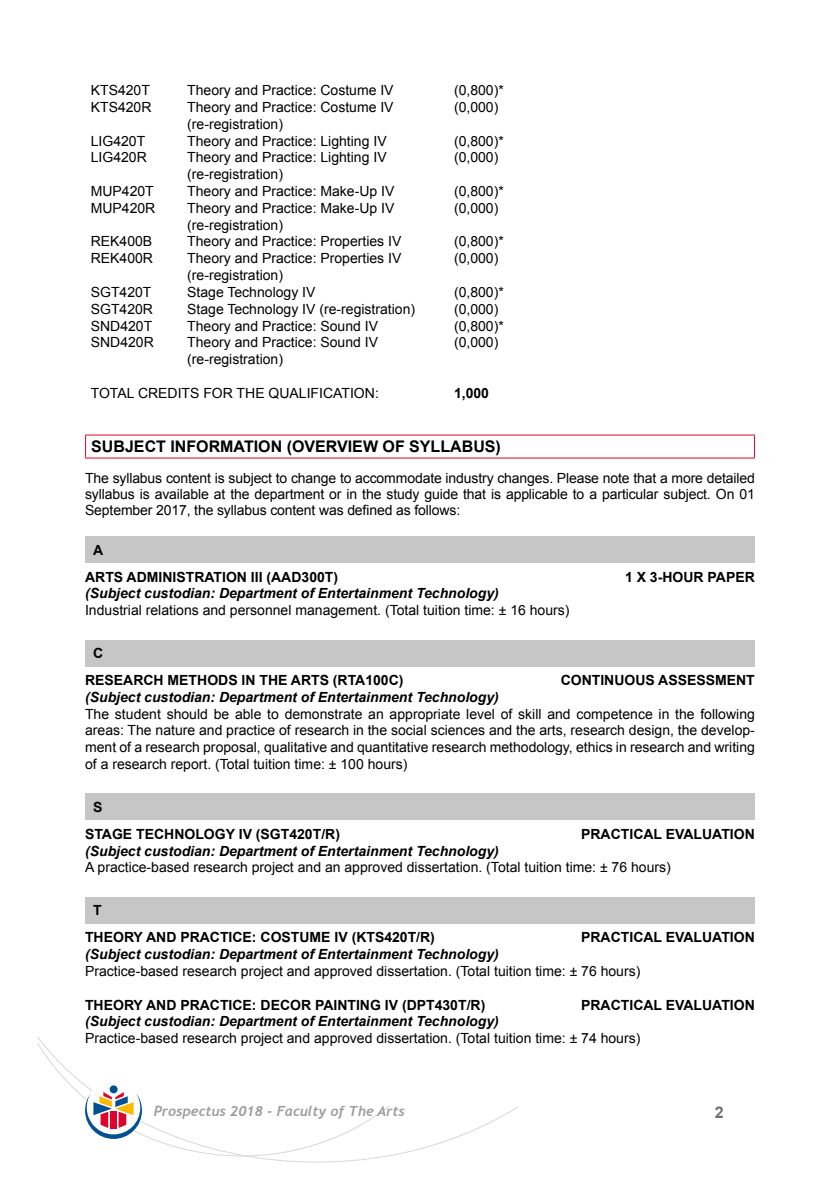
<style>
.page{position:relative;width:840px;height:1191px;background:#fff}
.page>*{position:absolute;margin:0;border:0;box-sizing:border-box;transform-origin:0 0}
.t1{font:700 16px "Arial";color:#000}
.t2{font:700 16px "Arial";color:#706f6f}
.t3{font:14px/16.8px "Arial";color:#000;text-align:justify}
.t4{font:700 14px/26.8px "Arial";color:#000}
.t5{font:italic 700 14px "Arial";color:#000}
.t6{font:italic 700 14px "Trebuchet";color:#9d9d9c}
</style>
<div class="page">
<svg style="left:37px;top:1037px;width:482px;height:125px"></svg>
<div style="left:84px;top:1082px;width:58px;height:57px;background:#fff;border-radius:50%"></div>
<div style="left:110px;top:1085px;width:7px;height:8px;background:#005092;border-radius:50%"></div>
<svg style="left:85px;top:1092px;width:57px;height:47px"></svg>
<hr style="left:85px;top:434px;width:669px;height:1px;background:#dd052b">
<svg style="left:85px;top:435px;width:1px;height:22px"></svg>
<svg style="left:753px;top:435px;width:1px;height:22px"></svg>
<hr style="left:85px;top:457px;width:669px;height:1px;background:#dd052b">
<div style="left:85px;top:536px;width:669px;height:27px;background:#c6c6c6"></div>
<div style="left:85px;top:640px;width:669px;height:26px;background:#c6c6c6"></div>
<div style="left:85px;top:794px;width:669px;height:26px;background:#c6c6c6"></div>
<div style="left:85px;top:897px;width:669px;height:26px;background:#c6c6c6"></div>
<p class="t3" style="left:91px;top:82px;width:61px">KTS420T</p>
<p class="t3" style="left:187px;top:82px;width:208px">Theory and Practice: Costume IV</p>
<p class="t3" style="left:454px;top:82px;width:51px">(0,800)*</p>
<p class="t3" style="left:91px;top:99px;width:62px">KTS420R</p>
<p class="t3" style="left:187px;top:99px;width:208px">Theory and Practice: Costume IV</p>
<p class="t3" style="left:454px;top:99px;width:46px">(0,000)</p>
<p class="t3" style="left:187px;top:115px;width:97px">(re-registration)</p>
<p class="t3" style="left:91px;top:132px;width:56px">LIG420T</p>
<p class="t3" style="left:187px;top:132px;width:201px">Theory and Practice: Lighting IV</p>
<p class="t3" style="left:454px;top:132px;width:51px">(0,800)*</p>
<p class="t3" style="left:91px;top:149px;width:58px">LIG420R</p>
<p class="t3" style="left:187px;top:149px;width:201px">Theory and Practice: Lighting IV</p>
<p class="t3" style="left:454px;top:149px;width:46px">(0,000)</p>
<p class="t3" style="left:187px;top:166px;width:97px">(re-registration)</p>
<p class="t3" style="left:91px;top:183px;width:65px">MUP420T</p>
<p class="t3" style="left:187px;top:183px;width:208px">Theory and Practice: Make-Up IV</p>
<p class="t3" style="left:454px;top:183px;width:51px">(0,800)*</p>
<p class="t3" style="left:91px;top:199px;width:66px">MUP420R</p>
<p class="t3" style="left:187px;top:199px;width:208px">Theory and Practice: Make-Up IV</p>
<p class="t3" style="left:454px;top:199px;width:46px">(0,000)</p>
<p class="t3" style="left:187px;top:216px;width:97px">(re-registration)</p>
<p class="t3" style="left:91px;top:233px;width:63px">REK400B</p>
<p class="t3" style="left:187px;top:233px;width:215px">Theory and Practice: Properties IV</p>
<p class="t3" style="left:454px;top:233px;width:51px">(0,800)*</p>
<p class="t3" style="left:91px;top:250px;width:64px">REK400R</p>
<p class="t3" style="left:187px;top:250px;width:215px">Theory and Practice: Properties IV</p>
<p class="t3" style="left:454px;top:250px;width:46px">(0,000)</p>
<p class="t3" style="left:187px;top:267px;width:97px">(re-registration)</p>
<p class="t3" style="left:91px;top:283px;width:62px">SGT420T</p>
<p class="t3" style="left:187px;top:283px;width:130px">Stage Technology IV</p>
<p class="t3" style="left:454px;top:283px;width:51px">(0,800)*</p>
<p class="t3" style="left:91px;top:300px;width:64px">SGT420R</p>
<p class="t3" style="left:187px;top:300px;width:229px">Stage Technology IV (re-registration)</p>
<p class="t3" style="left:454px;top:300px;width:46px">(0,000)</p>
<p class="t3" style="left:91px;top:317px;width:63px">SND420T</p>
<p class="t3" style="left:187px;top:317px;width:192px">Theory and Practice: Sound IV</p>
<p class="t3" style="left:454px;top:317px;width:51px">(0,800)*</p>
<p class="t3" style="left:91px;top:334px;width:65px">SND420R</p>
<p class="t3" style="left:187px;top:334px;width:192px">Theory and Practice: Sound IV</p>
<p class="t3" style="left:454px;top:334px;width:46px">(0,000)</p>
<p class="t3" style="left:187px;top:351px;width:97px">(re-registration)</p>
<p class="t3" style="left:91px;top:384px;width:289px">TOTAL CREDITS FOR THE QUALIFICATION:</p>
<p class="t4" style="left:454px;top:379px;width:37px">1,000</p>
<p class="t1" style="left:91px;top:435px;width:411px">SUBJECT INFORMATION (OVERVIEW OF SYLLABUS)</p>
<p class="t3" style="left:85px;top:469px;width:671px;line-height:16px">The syllabus content is subject to change to accommodate industry changes. Please note that a more detailed syllabus is available at the department or in the study guide that is applicable to a particular subject. On 01<br>September 2017, the syllabus content was defined as follows:</p>
<p class="t4" style="left:85px;top:536px;width:254px;text-indent:8px">A<br>ARTS ADMINISTRATION III (AAD300T)</p>
<p class="t4" style="left:624px;top:563px;width:131px">1 X 3-HOUR PAPER</p>
<p class="t5" style="left:85px;top:584px;width:415px">(Subject custodian: Department of Entertainment Technology)</p>
<p class="t3" style="left:85px;top:602px;width:485px">Industrial relations and personnel management. (Total tuition time: ± 16 hours)</p>
<p class="t4" style="left:85px;top:640px;width:320px;text-indent:8px">C<br>RESEARCH METHODS IN THE ARTS (RTA100C)</p>
<p class="t4" style="left:560px;top:667px;width:195px">CONTINUOUS ASSESSMENT</p>
<p class="t5" style="left:85px;top:687px;width:415px">(Subject custodian: Department of Entertainment Technology)</p>
<p class="t3" style="left:85px;top:705px;width:671px">The student should be able to demonstrate an appropriate level of skill and competence in the following areas: The nature and practice of research in the social sciences and the arts, research design, the develop&shy;ment of a research proposal, qualitative and quantitative research methodology, ethics in research and writing of a research report. (Total tuition time: ± 100 hours)</p>
<p class="t4" style="left:85px;top:794px;width:256px;text-indent:8px">S<br>STAGE TECHNOLOGY IV (SGT420T/R)</p>
<p class="t4" style="left:581px;top:820px;width:175px">PRACTICAL EVALUATION</p>
<p class="t5" style="left:85px;top:841px;width:415px">(Subject custodian: Department of Entertainment Technology)</p>
<p class="t3" style="left:85px;top:859px;width:587px">A practice-based research project and an approved dissertation. (Total tuition time: ± 76 hours)</p>
<p class="t4" style="left:85px;top:897px;width:351px;text-indent:8px">T<br>THEORY AND PRACTICE: COSTUME IV (KTS420T/R)</p>
<p class="t4" style="left:581px;top:924px;width:175px">PRACTICAL EVALUATION</p>
<p class="t5" style="left:85px;top:944px;width:415px">(Subject custodian: Department of Entertainment Technology)</p>
<p class="t3" style="left:85px;top:962px;width:556px">Practice-based research project and approved dissertation. (Total tuition time: ± 76 hours)</p>
<p class="t4" style="left:85px;top:991px;width:401px">THEORY AND PRACTICE: DECOR PAINTING IV (DPT430T/R)</p>
<p class="t4" style="left:581px;top:991px;width:175px">PRACTICAL EVALUATION</p>
<p class="t5" style="left:85px;top:1012px;width:415px">(Subject custodian: Department of Entertainment Technology)</p>
<p class="t3" style="left:85px;top:1029px;width:556px">Practice-based research project and approved dissertation. (Total tuition time: ± 74 hours)</p>
<p class="t6" style="left:154px;top:1102px;width:252px">Prospectus 2018 - Faculty of The Arts</p>
<p class="t2" style="left:714px;top:1100px;width:10px">2</p>
</div>
